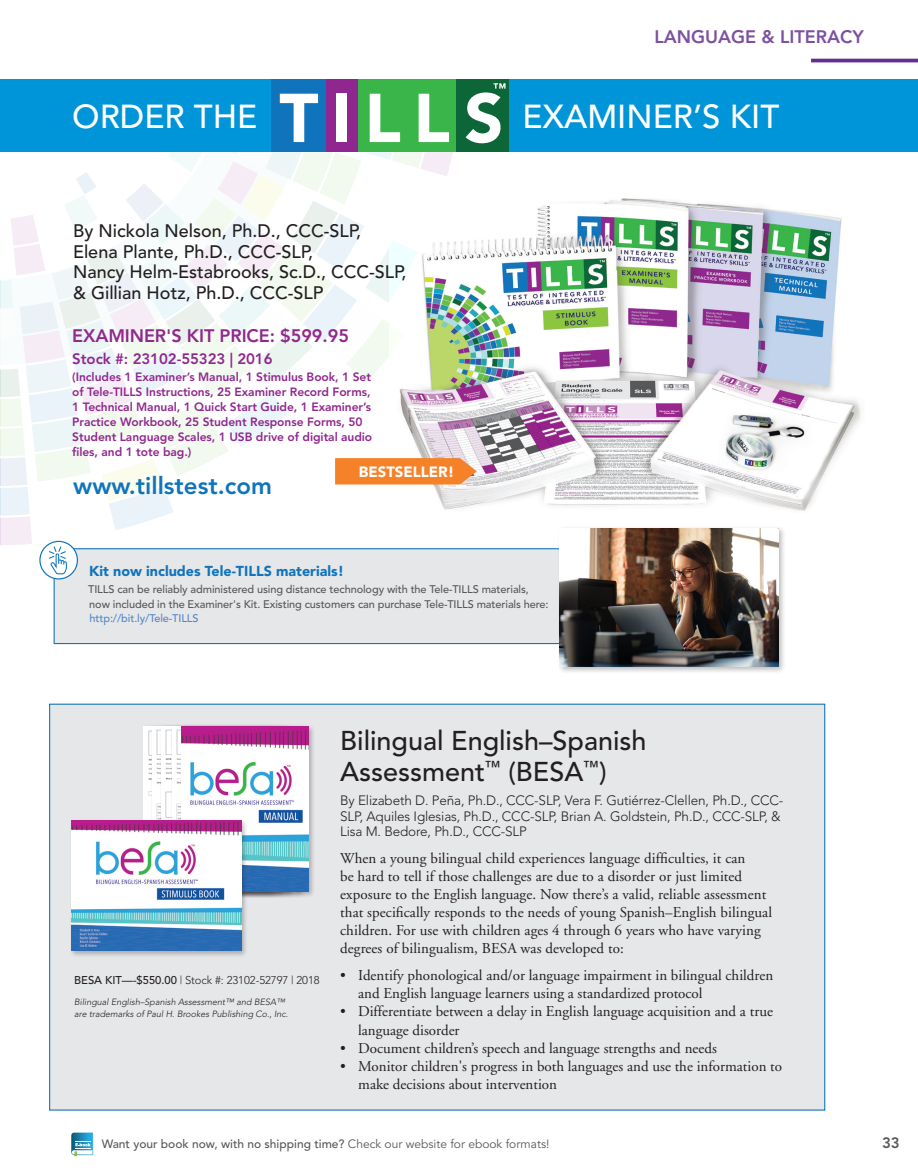
<style>
.page{position:relative;width:918px;height:1175px;background:#fff}
.page>*{position:absolute;margin:0;border:0;box-sizing:border-box;transform-origin:0 0}
.t1{font:500 33px "Avenir";color:#fff}
.sm_title{font:500 27px/31px "Avenir";color:#231f20}
.minititle{font:800 24px "Avenir";color:#1074bc}
.t2{font:500 18px/20.7px "Avenir";color:#231f20}
.pub_info{font:800 18px "Avenir";letter-spacing:-.005em;color:#90288e}
.t3{font:800 18px "Avenir";color:#7c51a1}
.t4{font:15px/18px "Adobe Garamond";color:#231f20}
.pub_info-2{font:800 15px "Avenir";letter-spacing:-.005em;color:#90288e}
.t5{font:800 15px "Avenir";color:#57585a}
.quoter{font:900 14.85px "Avenir";color:#fff}
.minititle-2{font:900 14.25px "Avenir";color:#1074bc}
.sm_author{font:300 13.5px/15.5px "Avenir";letter-spacing:-.01em;color:#231f20}
.pub_info-3{font:800 12px/15px "Avenir";letter-spacing:-.005em;color:#90288e}
.t6{font:500 12px "Avenir";color:#57585a}
.pub_info-4{font:300 11.25px "Avenir";letter-spacing:-.005em;color:#231f20}
.miniquoter{font:500 10.95px/14.2px "Avenir";letter-spacing:-.01em;color:#57585a}
.t7{font:italic 300 9px/12px "Avenir";color:#231f20}
.s1{color:#5487c6}
.s2{font-weight:500}
.s3{font-weight:400}
</style>
<div class="page">
<svg style="left:71px;top:1132px;width:22px;height:24px"></svg>
<hr style="left:811px;top:59px;width:107px;height:3px;background:#652d91">
<div style="left:0;top:79px;width:918px;height:73px;background:#0095d9"></div>
<div style="left:271px;top:79px;width:90px;height:73px;background:#1074bc"></div>
<div style="left:327px;top:79px;width:32px;height:73px;background:#90268f"></div>
<div style="left:358px;top:79px;width:128px;height:73px;background:#3ab54a"></div>
<div style="left:457px;top:79px;width:52px;height:73px;background:#0c6638"></div>
<img style="left:506px;top:198px;width:355px;height:313px">
<div style="left:54px;top:548px;width:540px;height:96px;background:#e6e7e9;border:1px solid #1074bc"></div>
<div style="left:557px;top:525px;width:229px;height:149px;background:#231f20;opacity:.3"></div>
<img style="left:560px;top:528px;width:218px;height:138px">
<svg style="left:40px;top:541px;width:37px;height:38px"></svg>
<div style="left:39px;top:541px;width:39px;height:38px;border:1px solid #1074bc;border-radius:50%"></div>
<svg style="left:0;top:83px;width:506px;height:491px"></svg>
<div style="left:49px;top:703px;width:776px;height:407px;background:#e6e7e9;border:1px solid #1074bc"></div>
<img style="left:144px;top:726px;width:6px;height:92px">
<img style="left:152px;top:726px;width:7px;height:92px">
<img style="left:161px;top:726px;width:9px;height:92px">
<img style="left:172px;top:726px;width:8px;height:92px">
<div style="left:180px;top:724px;width:135px;height:174px;background:#231f20;opacity:.3"></div>
<img style="left:182px;top:726px;width:127px;height:165px">
<div style="left:69px;top:818px;width:179px;height:140px;background:#231f20;opacity:.3"></div>
<img style="left:71px;top:820px;width:170px;height:131px">
<p class="t3" style="left:655px;top:26px;width:211px">LANGUAGE &amp; LITERACY</p>
<p class="t1" style="left:72px;top:98px;width:187px">ORDER THE</p>
<p class="t1" style="left:523px;top:98px;width:258px">EXAMINER’S KIT</p>
<p class="t2" style="left:73px;top:221px;width:335px">By Nickola Nelson, Ph.D., CCC-SLP, Elena Plante, Ph.D., CCC-SLP,<br>Nancy Helm-Estabrooks, Sc.D., CCC-SLP, &amp; Gillian Hotz, Ph.D., CCC-SLP</p>
<p class="pub_info" style="left:72px;top:325px;width:278px">EXAMINER'S KIT PRICE: $599.95</p>
<p class="pub_info-2" style="left:72px;top:350px;width:202px">Stock #: 23102-55323 | 2016</p>
<p class="pub_info-3" style="left:72px;top:369px;width:302px">(Includes 1 Examiner’s Manual, 1 Stimulus Book, 1 Set of Tele-TILLS Instructions, 25 Examiner Record Forms, 1 Technical Manual, 1 Quick Start Guide, 1 Examiner’s Practice Workbook, 25 Student Response Forms, 50<br>Student Language Scales, 1 USB drive of digital audio files, and 1 tote bag.)</p>
<p class="minititle" style="left:73px;top:471px;width:200px">www.tillstest.com</p>
<p class="quoter" style="left:359px;top:462px;width:97px">BESTSELLER!</p>
<p class="minititle-2" style="left:89px;top:562px;width:257px">Kit now includes Tele-TILLS materials!</p>
<p class="miniquoter" style="left:88px;top:583px;width:462px">TILLS can be reliably administered using distance technology with the Tele-TILLS materials, now included in the Examiner's Kit. Existing customers can purchase Tele-TILLS materials here: <span class="s1">http://bit.ly/Tele-TILLS</span></p>
<p class="pub_info-4" style="left:74px;top:973px;width:247px"><span class="s2">BESA KIT—-$550.00</span> | Stock #: 23102-52797 | 2018</p>
<p class="t7" style="left:74px;top:995px;width:215px">Bilingual English–Spanish Assessment™ and BESA™ are trademarks of Paul H. Brookes Publishing Co., Inc.</p>
<p class="sm_title" style="left:340px;top:725px;width:308px">Bilingual English–Spanish<br>Assessment<sup>™</sup> (BESA<sup>™</sup>)</p>
<p class="sm_author" style="left:340px;top:793px;width:445px">By Elizabeth D. Peña, Ph.D., CCC-SLP, Vera F. Gutiérrez-Clellen, Ph.D., CCC-<br>SLP, Aquiles Iglesias, Ph.D., CCC-SLP, Brian A. Goldstein, Ph.D., CCC-SLP, &amp;<br>Lisa M. Bedore, Ph.D., CCC-SLP</p>
<p class="t4" style="left:340px;top:850px;width:433px">When a young bilingual child experiences language difficulties, it can<br>be hard to tell if those challenges are due to a disorder or just limited exposure to the English language. Now there’s a valid, reliable assessment that specifically responds to the needs of young Spanish–English bilingual children. For use with children ages 4 through 6 years who have varying degrees of bilingualism, BESA was developed to:</p>
<p class="t4" style="left:358px;top:967px;width:417px;text-indent:-18px">• Identify phonological and/or language impairment in bilingual children and English language learners using a standardized protocol</p>
<p class="t4" style="left:358px;top:1003px;width:416px;text-indent:-18px">• Differentiate between a delay in English language acquisition and a true language disorder</p>
<p class="t4" style="left:340px;top:1039px;width:378px">• Document children’s speech and language strengths and needs</p>
<p class="t4" style="left:358px;top:1057px;width:426px;text-indent:-18px">• Monitor children's progress in both languages and use the information to make decisions about intervention</p>
<p class="t6" style="left:102px;top:1136px;width:449px">Want your book now, with no shipping time? <span class="s3">Check our website for ebook formats!</span></p>
<p class="t5" style="left:882px;top:1133px;width:19px">33</p>
</div>
